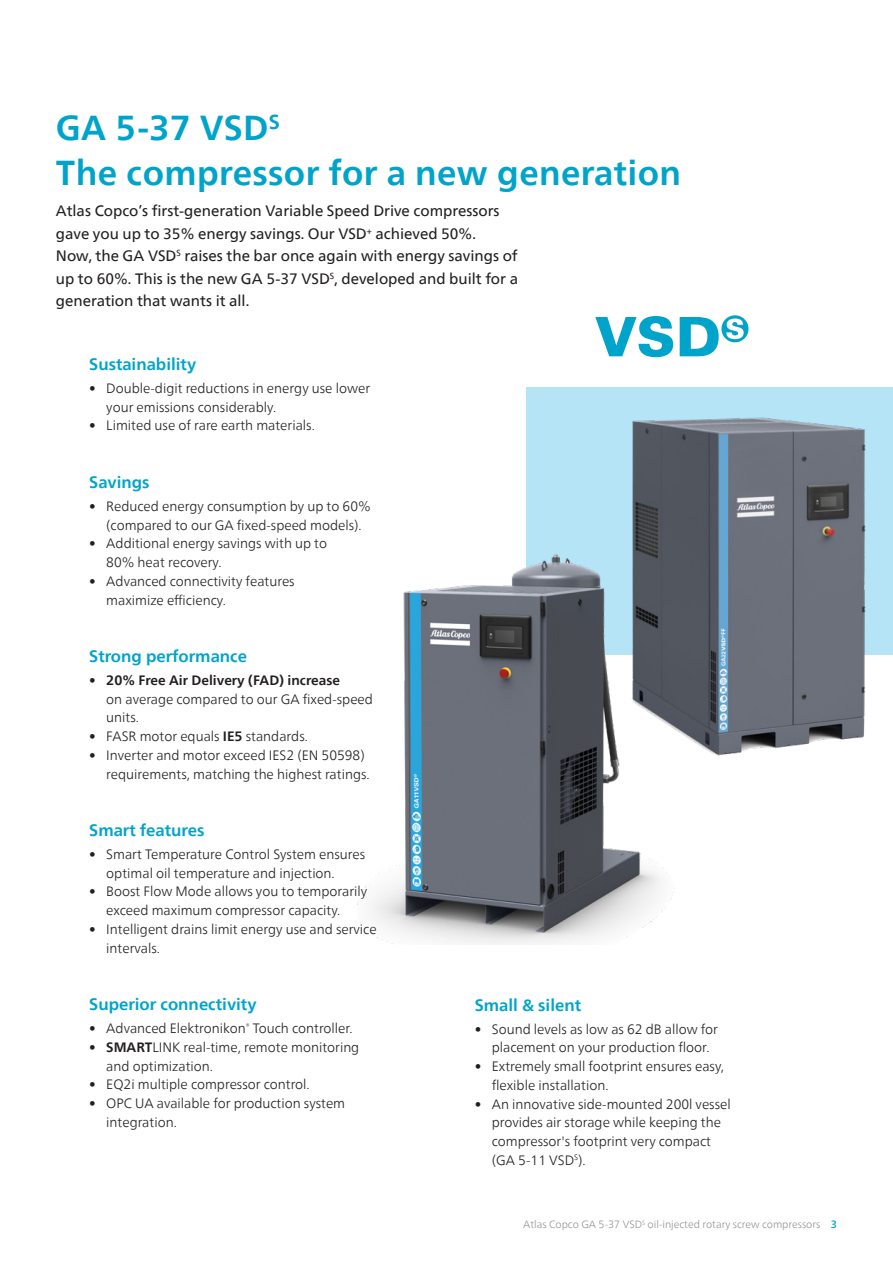
<style>
.page{position:relative;width:893px;height:1263px;background:#fff}
.page>*{position:absolute;margin:0;border:0;box-sizing:border-box;transform-origin:0 0}
.Headline_level_01{font:700 34.5px "Neue Frutiger World";letter-spacing:.01em;color:#00a4ca}
.Headline_level_02{font:700 16.5px "Neue Frutiger World";color:#00a4ca}
.Intro__BLACK{font:15px/22.5px "Neue Frutiger World";color:#231f20}
.Body{font:300 13.5px/18.8px "Neue Frutiger World";color:#231f20}
.t1{font:300 10.5px "Neue Frutiger World";color:#939598}
.s1{font-weight:700}
.s2{font-weight:500;color:#00a4ca}
</style>
<div class="page">
<div style="left:527px;top:387px;width:366px;height:268px;background:#b6e4f7"></div>
<img style="left:632px;top:417px;width:234px;height:333px">
<img style="left:357px;top:527px;width:388px;height:417px">
<svg style="left:595px;top:316px;width:78px;height:41px"></svg>
<svg style="left:680px;top:315px;width:68px;height:41px"></svg>
<p class="Headline_level_01" style="left:56px;top:98px;width:225px">GA 5-37 VSD<sup>S</sup></p>
<p class="Headline_level_01" style="left:56px;top:143px;width:627px">The compressor for a new generation</p>
<p class="Intro__BLACK" style="left:56px;top:200px;width:464px">Atlas Copco’s first-generation Variable Speed Drive compressors gave you up to 35% energy savings. Our VSD<sup>+</sup> achieved 50%.<br>Now, the GA VSD<sup>S</sup> raises the bar once again with energy savings of up to 60%. This is the new GA 5-37 VSD<sup>S</sup>, developed and built for a generation that wants it all.</p>
<p class="Headline_level_02" style="left:89px;top:350px;width:108px">Sustainability</p>
<p class="Body" style="left:106px;top:379px;width:265px;text-indent:-17px">• Double-digit reductions in energy use lower your emissions considerably.</p>
<p class="Body" style="left:89px;top:416px;width:227px">• Limited use of rare earth materials.</p>
<p class="Headline_level_02" style="left:89px;top:467px;width:62px">Savings</p>
<p class="Body" style="left:89px;top:497px;width:283px;text-align:center">• Reduced energy consumption by up to 60% (compared to our GA fixed-speed models).</p>
<p class="Body" style="left:106px;top:534px;width:222px;text-indent:-17px">• Additional energy savings with up to<br>80% heat recovery.</p>
<p class="Body" style="left:106px;top:572px;width:190px;text-indent:-17px">• Advanced connectivity features maximize efficiency.</p>
<p class="Headline_level_02" style="left:89px;top:641px;width:159px">Strong performance</p>
<p class="Body" style="left:106px;top:671px;width:268px;text-indent:-17px">• <span class="s1">20% Free Air Delivery (FAD) increase<br></span>on average compared to our GA fixed-speed units.</p>
<p class="Body" style="left:89px;top:727px;width:220px">• FASR motor equals <span class="s1">IE5</span> standards.</p>
<p class="Body" style="left:106px;top:746px;width:265px;text-indent:-17px">• Inverter and motor exceed IES2 (EN 50598) requirements, matching the highest ratings.</p>
<p class="Headline_level_02" style="left:89px;top:816px;width:117px">Smart features</p>
<p class="Body" style="left:106px;top:845px;width:260px;text-indent:-17px">• Smart Temperature Control System ensures optimal oil temperature and injection.</p>
<p class="Body" style="left:106px;top:882px;width:262px;text-indent:-17px">• Boost Flow Mode allows you to temporarily exceed maximum compressor capacity.</p>
<p class="Body" style="left:106px;top:920px;width:272px;text-indent:-17px">• Intelligent drains limit energy use and service intervals.</p>
<p class="Headline_level_02" style="left:89px;top:990px;width:169px">Superior connectivity</p>
<p class="Body" style="left:89px;top:1019px;width:265px">• Advanced Elektronikon<sup>®</sup> Touch controller.</p>
<p class="Body" style="left:106px;top:1038px;width:255px;text-indent:-17px">• <span class="s1">SMART</span>LINK real-time, remote monitoring and optimization.</p>
<p class="Body" style="left:89px;top:1075px;width:222px">• EQ2i multiple compressor control.</p>
<p class="Body" style="left:106px;top:1094px;width:240px;text-indent:-17px">• OPC UA available for production system integration.</p>
<p class="Headline_level_02" style="left:475px;top:990px;width:108px">Small &amp; silent</p>
<p class="Body" style="left:492px;top:1020px;width:228px;text-indent:-17px">• Sound levels as low as 62 dB allow for placement on your production floor.</p>
<p class="Body" style="left:492px;top:1057px;width:234px;text-indent:-17px">• Extremely small footprint ensures easy, flexible installation.</p>
<p class="Body" style="left:492px;top:1095px;width:240px;text-indent:-17px">• An innovative side-mounted 200l vessel provides air storage while keeping the compressor's footprint very compact (GA 5-11 VSD<sup>S</sup>).</p>
<p class="t1" style="left:523px;top:1216px;width:315px">Atlas Copco GA 5-37 VSD<sup>S</sup> oil-injected rotary screw compressors <span class="s2">3</span></p>
</div>
